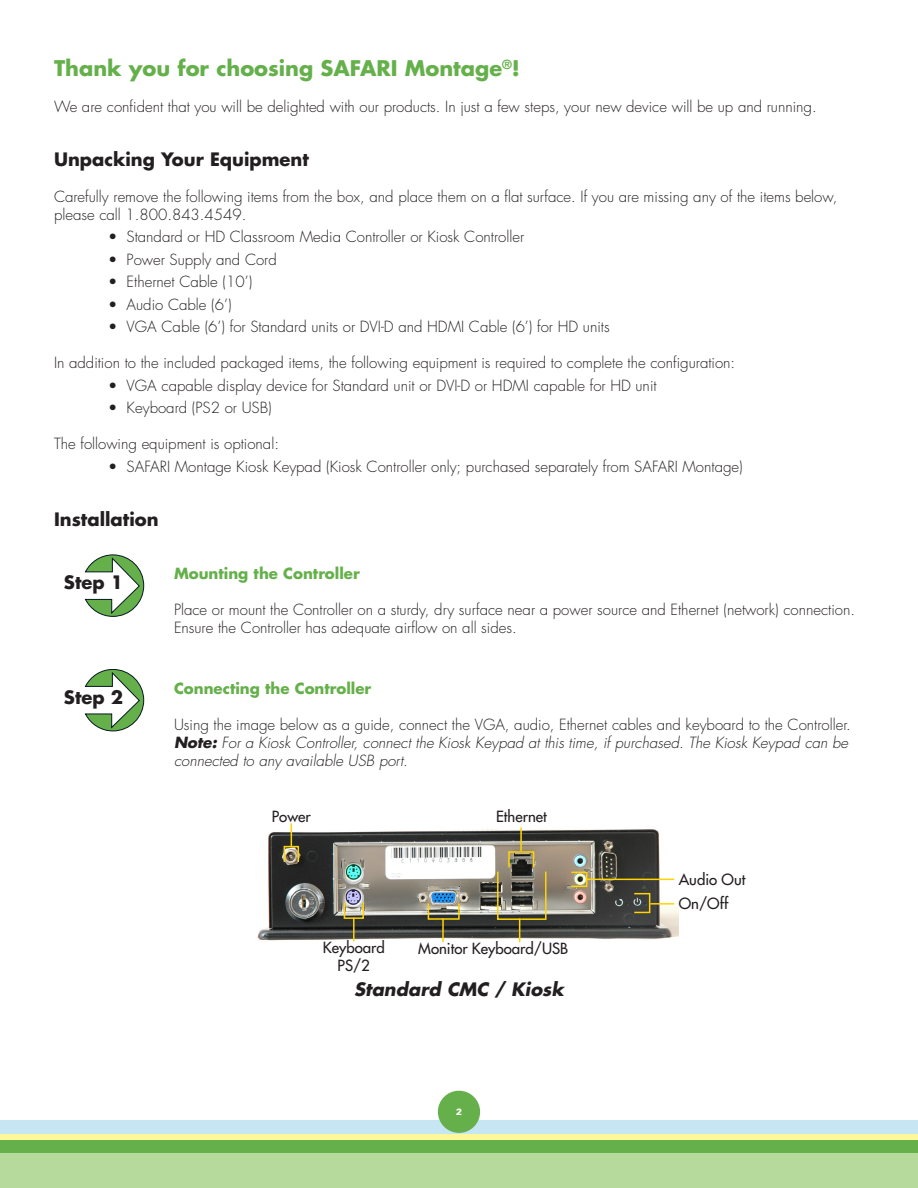
<style>
.page{position:relative;width:918px;height:1188px;background:#fff}
.page>*{position:absolute;margin:0;border:0;box-sizing:border-box;transform-origin:0 0}
.Welcome_Line{font:700 21px "Futura";color:#65b04b}
.Welcome_Line-2{font:700 18px "Futura";color:#231f20}
.t1{font:italic 700 18px "Futura";color:#231f20}
.Welcome_Line-3{font:300 15px/18px "Futura";color:#231f20}
.Welcome_Line-4{font:italic 300 15px/18px "Futura";color:#231f20}
.t2{font:15px/18px "Futura";color:#231f20;text-align:center}
.Welcome_Line-5{font:700 15px "Futura";color:#65b04b}
.t3{font:900 9px "Univers";color:#fff}
.s1{font-style:normal}
.s2{font-weight:700}
</style>
<div class="page">
<svg style="left:85px;top:555px;width:59px;height:62px"></svg>
<img style="left:257px;top:829px;width:422px;height:114px">
<svg style="left:85px;top:669px;width:59px;height:62px"></svg>
<svg style="left:283px;top:823px;width:17px;height:40px"></svg>
<hr style="left:650px;top:903px;width:24px;height:2px;background:#fed503">
<svg style="left:633px;top:892px;width:18px;height:22px"></svg>
<hr style="left:353px;top:917px;width:2px;height:24px;background:#fed503">
<svg style="left:343px;top:901px;width:22px;height:19px"></svg>
<hr style="left:442px;top:918px;width:2px;height:24px;background:#fed503">
<svg style="left:427px;top:902px;width:33px;height:19px"></svg>
<hr style="left:586px;top:879px;width:88px;height:1px;background:#fed503">
<svg style="left:570px;top:871px;width:18px;height:17px"></svg>
<hr style="left:520px;top:827px;width:2px;height:24px;background:#fed503">
<svg style="left:496px;top:850px;width:51px;height:92px;background:#7c7660"></svg>
<div style="left:0;top:1151px;width:918px;height:37px;background:#b6da9b"></div>
<div style="left:0;top:1137px;width:918px;height:16px;background:#65b04b"></div>
<div style="left:0;top:1131px;width:918px;height:9px;background:#fff79a"></div>
<div style="left:0;top:1121px;width:918px;height:13px;background:#c7e6f4"></div>
<div style="left:438px;top:1091px;width:42px;height:42px;background:#65b04b;border-radius:50%"></div>
<p class="Welcome_Line" style="left:54px;top:54px;width:468px">Thank you for choosing SAFARI Montage<sup>®</sup>!</p>
<p class="Welcome_Line-3" style="left:54px;top:98px;width:764px">We are confident that you will be delighted with our products. In just a few steps, your new device will be up and running.</p>
<p class="Welcome_Line-2" style="left:54px;top:147px;width:256px">Unpacking Your Equipment</p>
<p class="Welcome_Line-3" style="left:54px;top:188px;width:785px">Carefully remove the following items from the box, and place them on a flat surface. If you are missing any of the items below, please call 1.800.843.4549.</p>
<p class="Welcome_Line-3" style="left:108px;top:228px;width:418px">• Standard or HD Classroom Media Controller or Kiosk Controller</p>
<p class="Welcome_Line-3" style="left:108px;top:251px;width:170px">• Power Supply and Cord</p>
<p class="Welcome_Line-3" style="left:108px;top:273px;width:146px">• Ethernet Cable (10’)</p>
<p class="Welcome_Line-3" style="left:108px;top:296px;width:125px">• Audio Cable (6’)</p>
<p class="Welcome_Line-3" style="left:108px;top:318px;width:503px">• VGA Cable (6’) for Standard units or DVI-D and HDMI Cable (6’) for HD units</p>
<p class="Welcome_Line-3" style="left:54px;top:354px;width:683px">In addition to the included packaged items, the following equipment is required to complete the configuration:</p>
<p class="Welcome_Line-3" style="left:108px;top:377px;width:550px">• VGA capable display device for Standard unit or DVI-D or HDMI capable for HD unit</p>
<p class="Welcome_Line-3" style="left:108px;top:399px;width:165px">• Keyboard (PS2 or USB)</p>
<p class="Welcome_Line-3" style="left:54px;top:435px;width:227px">The following equipment is optional:</p>
<p class="Welcome_Line-3" style="left:108px;top:458px;width:636px">• SAFARI Montage Kiosk Keypad (Kiosk Controller only; purchased separately from SAFARI Montage)</p>
<p class="Welcome_Line-2" style="left:54px;top:507px;width:106px">Installation</p>
<p class="Welcome_Line-2" style="left:64px;top:570px;width:61px">Step 1</p>
<p class="Welcome_Line-5" style="left:174px;top:564px;width:187px">Mounting the Controller</p>
<p class="Welcome_Line-3" style="left:174px;top:601px;width:683px">Place or mount the Controller on a sturdy, dry surface near a power source and Ethernet (network) connection.<br>Ensure the Controller has adequate airflow on all sides.</p>
<p class="Welcome_Line-2" style="left:64px;top:685px;width:61px">Step 2</p>
<p class="Welcome_Line-5" style="left:174px;top:678px;width:199px">Connecting the Controller</p>
<p class="Welcome_Line-4" style="left:174px;top:716px;width:678px"><span class="s1">Using the image below as a guide, connect the VGA, audio, Ethernet cables and keyboard to the Controller.<br></span><span class="s2">Note:</span> For a Kiosk Controller, connect the Kiosk Keypad at this time, if purchased. The Kiosk Keypad can be connected to any available USB port.</p>
<p class="t2" style="left:272px;top:807px;width:40px">Power</p>
<p class="t2" style="left:496px;top:807px;width:52px">Ethernet</p>
<p class="t2" style="left:323px;top:939px;width:63px">Keyboard<br>PS/2</p>
<p class="t2" style="left:418px;top:940px;width:152px">Monitor Keyboard/USB</p>
<p class="t1" style="left:354px;top:977px;width:211px">Standard CMC / Kiosk</p>
<p class="t3" style="left:456px;top:1107px;width:8px">2</p>
<p class="t2" style="left:679px;top:870px;width:68px">Audio Out</p>
<p class="t2" style="left:679px;top:895px;width:51px">On/Off</p>
</div>
